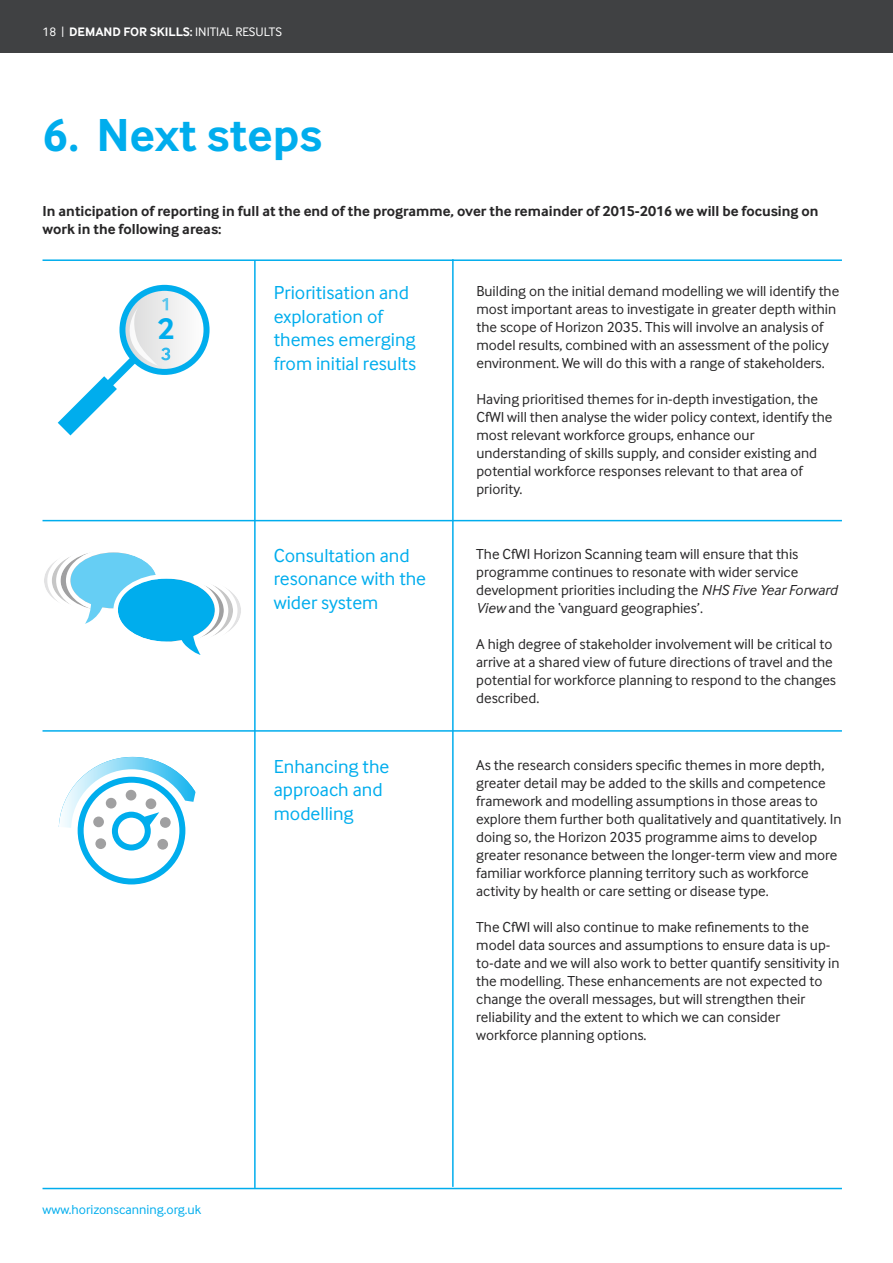
<style>
.page{position:relative;width:893px;height:1263px;background:#fff}
.page>*{position:absolute;margin:0;border:0;box-sizing:border-box;transform-origin:0 0}
.t1{font:700 48px "Inter Face";color:#00aded}
.t2{font:700 31.2px "Inter Face";color:#00aded}
.t3{font:19.5px/23.4px "Inter Face";color:#00aded}
.t4{font:15px/18px "Inter Face";color:#272627}
.t5{font:700 15px/18px "Inter Face";color:#272627}
.t6{font:13.5px "Inter Face";color:#00aded}
.t7{font:12.75px "Inter Face Typo";color:#fff}
.s1{font-weight:700}
.s2{font-style:italic}
</style>
<div class="page">
<div style="left:0;top:0;width:893px;height:53px;background:#404143"></div>
<hr style="left:43px;top:1188px;width:799px;height:1px;background:#00aded">
<svg style="left:44px;top:552px;width:197px;height:103px"></svg>
<svg style="left:57px;top:285px;width:153px;height:151px"></svg>
<svg style="left:59px;top:757px;width:147px;height:148px"></svg>
<div style="left:71px;top:769px;width:122px;height:122px;background:#fff;border-radius:50%"></div>
<svg style="left:58px;top:777px;width:148px;height:128px"></svg>
<hr style="left:43px;top:259px;width:799px;height:2px;background:#00aded">
<hr style="left:43px;top:520px;width:799px;height:1px;background:#00aded">
<hr style="left:43px;top:730px;width:799px;height:2px;background:#00aded">
<hr style="left:254px;top:260px;width:2px;height:928px;background:#00aded">
<hr style="left:452px;top:259px;width:2px;height:928px;background:#00aded">
<p class="t7" style="left:43px;top:23px;width:241px">18 | <span class="s1">DEMAND FOR SKILLS:</span> INITIAL RESULTS</p>
<h1 class="t1" style="left:43px;top:105px;width:282px">6. Next steps</h1>
<p class="t5" style="left:43px;top:202px;width:778px">In anticipation of reporting in full at the end of the programme, over the remainder of 2015-2016 we will be focusing on work in the following areas:</p>
<h2 class="t2" style="left:157px;top:309px;width:18px">2</h2>
<p class="t6" style="left:43px;top:1201px;width:160px">www.horizonscanning.org.uk</p>
<h3 class="t3" style="left:274px;top:280px;width:144px">Prioritisation and exploration of themes emerging from initial results</h3>
<p class="t4" style="left:476px;top:282px;width:364px">Building on the initial demand modelling we will identify the most important areas to investigate in greater depth within the scope of Horizon 2035. This will involve an analysis of model results, combined with an assessment of the policy environment. We will do this with a range of stakeholders.</p>
<p class="t4" style="left:476px;top:390px;width:357px">Having prioritised themes for in-depth investigation, the CfWI will then analyse the wider policy context, identify the most relevant workforce groups, enhance our understanding of skills supply, and consider existing and potential workforce responses relevant to that area of priority.</p>
<h3 class="t3" style="left:274px;top:543px;width:154px">Consultation and resonance with the wider system</h3>
<p class="t4" style="left:476px;top:544px;width:363px">The CfWI Horizon Scanning team will ensure that this programme continues to resonate with wider service development priorities including the <span class="s2">NHS Five Year Forward View</span> and the ‘vanguard geographies’.</p>
<p class="t4" style="left:476px;top:634px;width:361px">A high degree of stakeholder involvement will be critical to arrive at a shared view of future directions of travel and the potential for workforce planning to respond to the changes described.</p>
<h3 class="t3" style="left:274px;top:754px;width:117px">Enhancing the approach and modelling</h3>
<p class="t4" style="left:476px;top:755px;width:367px">As the research considers specific themes in more depth, greater detail may be added to the skills and competence framework and modelling assumptions in those areas to explore them further both qualitatively and quantitatively. In doing so, the Horizon 2035 programme aims to develop greater resonance between the longer-term view and more familiar workforce planning territory such as workforce activity by health or care setting or disease type.</p>
<p class="t4" style="left:476px;top:917px;width:365px">The CfWI will also continue to make refinements to the model data sources and assumptions to ensure data is up&shy;to-date and we will also work to better quantify sensitivity in the modelling. These enhancements are not expected to change the overall messages, but will strengthen their reliability and the extent to which we can consider workforce planning options.</p>
</div>
